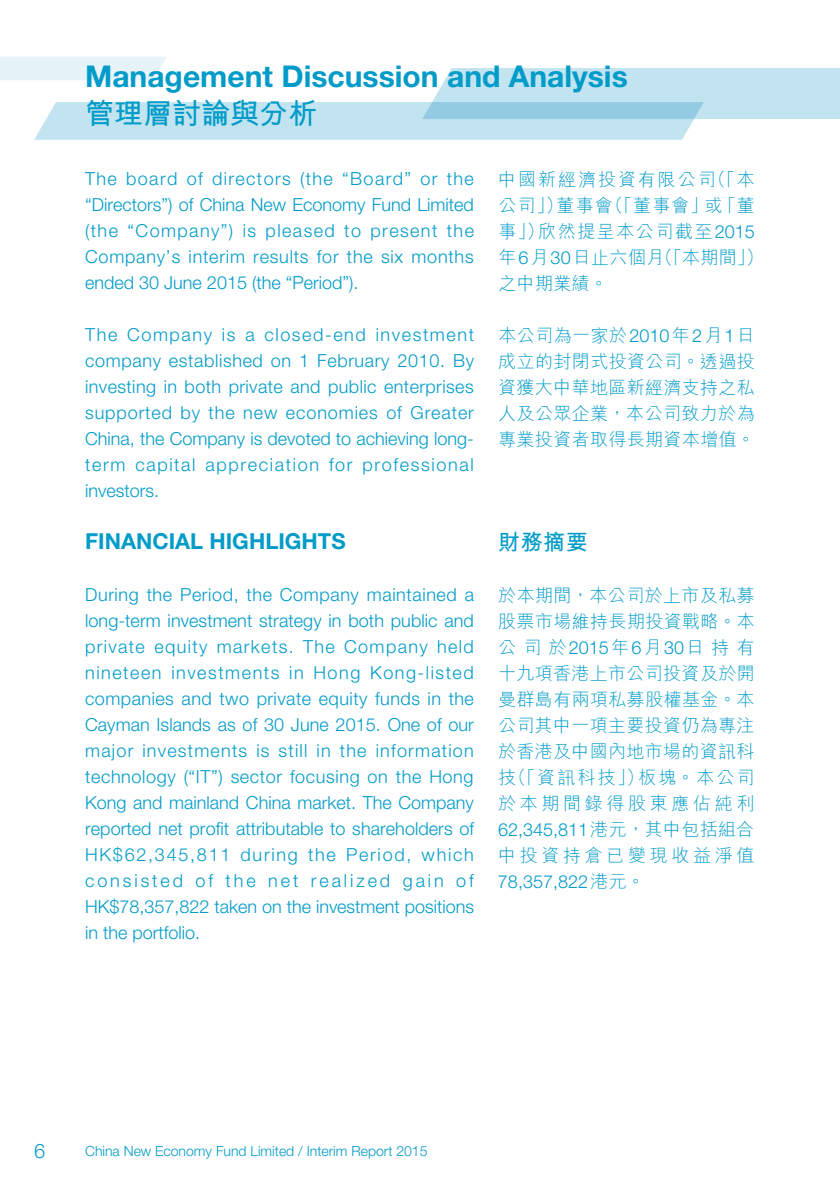
<style>
.page{position:relative;width:840px;height:1191px;background:#fff}
.page>*{position:absolute;margin:0;border:0;box-sizing:border-box;transform-origin:0 0}
.t1{font:700 30px "Helvetica Neue LT Std";color:#009bc8}
.t2{font:700 29px "M Hei HK";color:#009bc8}
.t3{font:700 22px "Helvetica Neue LT Std";color:#009bc8}
.t4{font:700 22px "M Hei HK";color:#009bc8}
.t5{font:300 20px "Helvetica Neue LT Std";color:#009bc8}
.t6{font:300 18px/26px "Helvetica Neue LT Std";color:#009bc8;text-align:justify}
.t7{font:300 18px/26px "M Hei HK";letter-spacing:.02em;color:#009bc8;text-align:justify}
.t8{font:300 18px/26px "M Hei HK";letter-spacing:.085em;color:#009bc8}
.t9{font:300 18px "M Hei HK";letter-spacing:.205em;color:#009bc8}
.t10{font:300 14px "Helvetica Neue LT Std";color:#009bc8}
.s1{font-family:"Helvetica Neue LT Std"}
.s2{font-family:"M Hei HK"}
</style>
<div class="page">
<svg style="left:0;top:57px;width:839px;height:83px"></svg>
<h1 class="t1" style="left:85px;top:58px;width:544px">Management Discussion and Analysis</h1>
<h2 class="t2" style="left:85px;top:93px;width:233px">管理層討論與分析</h2>
<p class="t6" style="left:85px;top:165px;width:390px">The board of directors (the “Board” or the “Directors”) of China New Economy Fund Limited (the “Company”) is pleased to present the Company’s interim results for the six months ended 30 June 2015 (the “Period”).</p>
<p class="t6" style="left:85px;top:321px;width:390px">The Company is a closed-end investment company established on 1 February 2010. By investing in both private and public enterprises supported by the new economies of Greater China, the Company is devoted to achieving long&shy;term capital appreciation for professional investors.</p>
<p class="t3" style="left:85px;top:528px;width:262px">FINANCIAL HIGHLIGHTS</p>
<p class="t6" style="left:85px;top:581px;width:390px">During the Period, the Company maintained a long-term investment strategy in both public and private equity markets. The Company held nineteen investments in Hong Kong-listed companies and two private equity funds in the Cayman Islands as of 30 June 2015. One of our major investments is still in the information technology (“IT”) sector focusing on the Hong Kong and mainland China market. The Company reported net profit attributable to shareholders of HK$62,345,811 during the Period, which consisted of the net realized gain of HK$78,357,822 taken on the investment positions in the portfolio.</p>
<p class="t8" style="left:498px;top:166px;width:267px">中國新經濟投資有限公司（「本公司」）董事會（「董事會」或「董事」）欣然提呈本公司截至<span class="s1">2015</span>年<span class="s1">6</span>月<span class="s1">30</span>日止六個月（「本期間」）之中期業績。</p>
<p class="t7" style="left:498px;top:322px;width:258px">本公司為一家於<span class="s1">2010</span>年<span class="s1">2</span>月<span class="s1">1</span>日成立的封閉式投資公司。透過投資獲大中華地區新經濟支持之私人及公眾企業，本公司致力於為專業投資者取得長期資本增值。</p>
<p class="t4" style="left:498px;top:526px;width:91px">財務摘要</p>
<p class="t7" style="left:497px;top:582px;width:258px">於本期間，本公司於上市及私募股票市場維持長期投資戰略。本公司於<span class="s1">2015</span>年<span class="s1">6</span>月<span class="s1">30</span>日持有十九項香港上市公司投資及於開曼群島有兩項私募股權基金。本公司其中一項主要投資仍為專注於香港及中國內地市場的資訊科技（「資訊科技」）板塊。本公司於本期間錄得股東應佔純利</p>
<p class="t6" style="left:497px;top:816px;width:258px">62,345,811<span class="s2">港元，其中包括組合</span></p>
<p class="t9" style="left:497px;top:846px;width:258px">中投資持倉已變現收益淨值</p>
<p class="t6" style="left:497px;top:868px;width:148px">78,357,822<span class="s2">港元。</span></p>
<p class="t5" style="left:34px;top:1138px;width:13px">6</p>
<p class="t10" style="left:85px;top:1142px;width:344px">China New Economy Fund Limited / Interim Report 2015</p>
</div>
